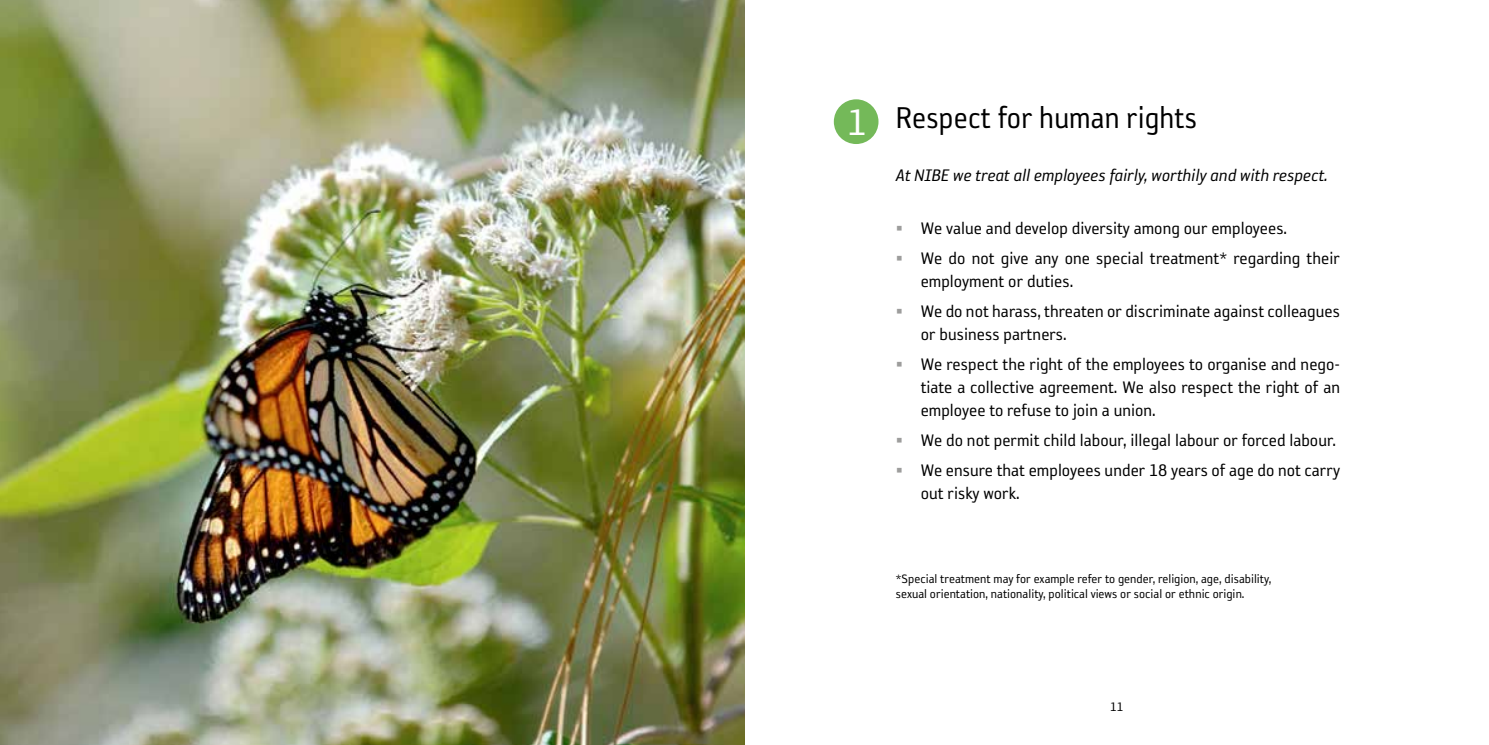
<style>
.page{position:relative;width:1489px;height:745px;background:#fff}
.page>*{position:absolute;margin:0;border:0;box-sizing:border-box;transform-origin:0 0}
.t1{font:42px "Reykjavik One OT A Gauge";color:#fff}
.t2{font:34.65px "Reykjavik One OT A Gauge";letter-spacing:.005em;color:#000;scale:.95 1}
.t3{font:19.25px/22.8px "Reykjavik One OT A Gauge";color:#000}
.t4{font:italic 19.25px "Reykjavik One OT A Gauge";color:#000}
.t5{font:14px/15.8px "Reykjavik One OT A Gauge";color:#000}
.s1{color:#9d9d9c}
</style>
<div class="page">
<div style="left:833px;top:99px;width:45px;height:45px;background:#74b959;border-radius:50%"></div>
<img style="left:0;top:0;width:744px;height:744px">
<h1 class="t1" style="left:847px;top:100px;width:22px">1</h1>
<h2 class="t2" style="left:895px;top:100px;width:318px">Respect for human rights</h2>
<p class="t4" style="left:895px;top:165px;width:433px">At NIBE we treat all employees fairly, worthily and with respect.</p>
<p class="t3" style="left:895px;top:217px;width:393px"><span class="s1">▪</span> We value and develop diversity among our employees.</p>
<p class="t3" style="left:920px;top:247px;width:421px;text-indent:-25px"><span class="s1">▪</span> We do not give any one special treatment* regarding their employment or duties.</p>
<p class="t3" style="left:920px;top:300px;width:421px;text-indent:-25px"><span class="s1">▪</span> We do not harass, threaten or discriminate against colleagues or business partners.</p>
<p class="t3" style="left:920px;top:353px;width:421px;text-align:justify;text-indent:-25px"><span class="s1">▪</span> We respect the right of the employees to organise and nego&shy;tiate a collective agreement. We also respect the right of an employee to refuse to join a union.</p>
<p class="t3" style="left:895px;top:428px;width:441px"><span class="s1">▪</span> We do not permit child labour, illegal labour or forced labour.</p>
<p class="t3" style="left:920px;top:459px;width:421px;text-indent:-25px"><span class="s1">▪</span> We ensure that employees under 18 years of age do not carry out risky work.</p>
<p class="t5" style="left:895px;top:570px;width:377px">*Special treatment may for example refer to gender, religion, age, disability, sexual orientation, nationality, political views or social or ethnic origin.</p>
<p class="t5" style="left:1109px;top:698px;width:15px">11</p>
</div>
